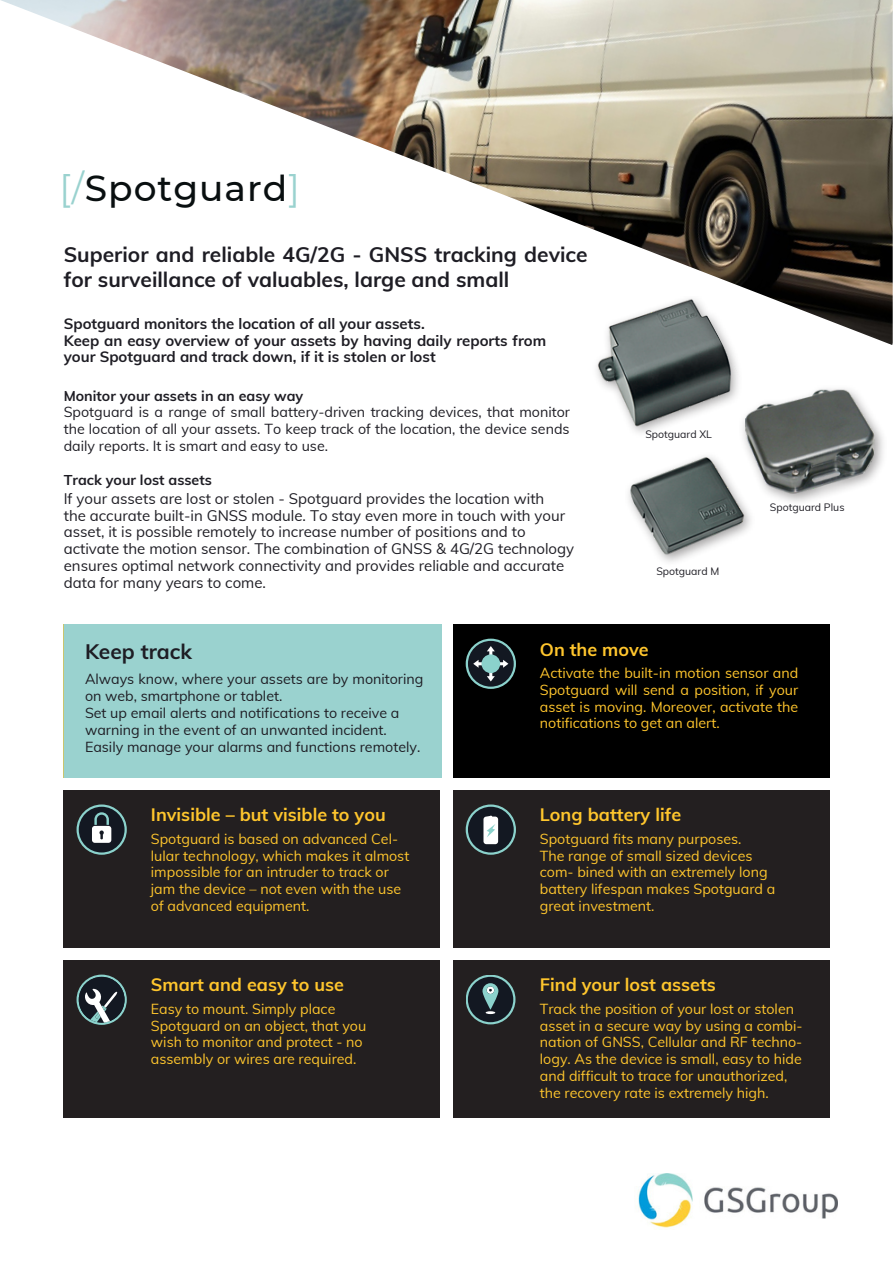
<style>
.page{position:relative;width:893px;height:1264px;background:#fff}
.page>*{position:absolute;margin:0;border:0;box-sizing:border-box;transform-origin:0 0}
.t1{font:500 36px "Montserrat";letter-spacing:.025em;color:#090f10}
.t2{font:700 21px/24.8px "Muli";color:#1e1d24}
.t3{font:700 18px "Muli";color:#ffc62d}
.t4{font:15px/16.8px "Muli";color:#1e1d24}
.t5{font:700 15px/16.8px "Muli";color:#1e1d24}
.t6{font:14.25px/16.8px "Muli";color:#ffc62d}
.t7{font:14.25px/16.8px "Muli";color:#1e1d24}
.t8{font:700 14.25px "Muli";color:#1e1d24}
.t9{font:10.5px "Muli";color:#1e1d24}
.s1{font-weight:400;color:#9ad2cf}
</style>
<div class="page">
<img style="left:1px;top:0;width:891px;height:345px">
<img style="left:562px;top:290px;width:219px;height:125px">
<img style="left:626px;top:415px;width:125px;height:147px">
<img style="left:739px;top:385px;width:144px;height:120px">
<img style="left:745px;top:389px;width:129px;height:104px">
<img style="left:638px;top:1173px;width:199px;height:55px">
<div style="left:453px;top:625px;width:376px;height:153px;background:#000"></div>
<svg style="left:465px;top:638px;width:51px;height:51px"></svg>
<div style="left:481px;top:654px;width:19px;height:19px;background:#8bd2cc;border-radius:50%"></div>
<div style="left:453px;top:790px;width:376px;height:158px;background:#231f20"></div>
<svg style="left:465px;top:804px;width:51px;height:50px"></svg>
<div style="left:64px;top:790px;width:376px;height:158px;background:#231f20"></div>
<svg style="left:76px;top:804px;width:51px;height:50px"></svg>
<div style="left:453px;top:960px;width:376px;height:158px;background:#231f20"></div>
<div style="left:467px;top:975px;width:47px;height:48px;background:#131822;border-radius:50%"></div>
<div style="left:465px;top:974px;width:50px;height:50px;border:2px solid #8bd2cc;border-radius:50%"></div>
<svg style="left:482px;top:983px;width:16px;height:31px"></svg>
<div style="left:64px;top:960px;width:376px;height:158px;background:#231f20"></div>
<svg style="left:76px;top:974px;width:51px;height:50px"></svg>
<div style="left:64px;top:624px;width:377px;height:154px;background:#9ad2cf"></div>
<p class="t1" style="left:59px;top:166px;width:242px"><span class="s1">[/</span>Spotguard<span class="s1">]</span></p>
<p class="t2" style="left:64px;top:242px;width:525px">Superior and reliable 4G/2G - GNSS tracking device for surveillance of valuables, large and small</p>
<p class="t5" style="left:64px;top:314px;width:362px">Spotguard monitors the location of all your assets.</p>
<p class="t5" style="left:64px;top:331px;width:484px">Keep an easy overview of your assets by having daily reports from your Spotguard and track down, if it is stolen or lost</p>
<p class="t8" style="left:64px;top:386px;width:241px">Monitor your assets in an easy way</p>
<p class="t7" style="left:64px;top:403px;width:508px;text-align:justify">Spotguard is a range of small battery-driven tracking devices, that monitor the location of all your assets. To keep track of the location, the device sends daily reports. It is smart and easy to use.</p>
<p class="t8" style="left:64px;top:470px;width:150px">Track your lost assets</p>
<p class="t4" style="left:64px;top:489px;width:482px">If your assets are lost or stolen - Spotguard provides the location with</p>
<p class="t4" style="left:64px;top:506px;width:512px">the accurate built-in GNSS module. To stay even more in touch with your asset, it is possible remotely to increase number of positions and to activate the motion sensor. The combination of GNSS &amp; 4G/2G technology ensures optimal network connectivity and provides reliable and accurate data for many years to come.</p>
<p class="t9" style="left:645px;top:427px;width:68px">Spotguard XL</p>
<p class="t9" style="left:656px;top:564px;width:64px">Spotguard M</p>
<p class="t2" style="left:85px;top:638px;width:108px">Keep track</p>
<p class="t3" style="left:540px;top:637px;width:110px">On the move</p>
<p class="t9" style="left:769px;top:500px;width:76px">Spotguard Plus</p>
<p class="t7" style="left:85px;top:670px;width:340px">Always know, where your assets are by monitoring on web, smartphone or tablet.</p>
<p class="t7" style="left:85px;top:704px;width:316px">Set up email alerts and notifications to receive a warning in the event of an unwanted incident.</p>
<p class="t7" style="left:85px;top:738px;width:337px">Easily manage your alarms and functions remotely.</p>
<p class="t3" style="left:151px;top:803px;width:236px">Invisible – but visible to you</p>
<p class="t6" style="left:151px;top:829px;width:260px">Spotguard is based on advanced Cel&shy;lular technology, which makes it almost impossible for an intruder to track or jam the device – not even with the use of advanced equipment.</p>
<p class="t3" style="left:151px;top:973px;width:195px">Smart and easy to use</p>
<p class="t6" style="left:151px;top:999px;width:217px">Easy to mount. Simply place<br>Spotguard on an object, that you wish to monitor and protect - no assembly or wires are required.</p>
<p class="t6" style="left:540px;top:664px;width:260px;text-align:justify">Activate the built-in motion sensor and Spotguard will send a position, if your asset is moving. Moreover, activate the notifications to get an alert.</p>
<p class="t3" style="left:540px;top:803px;width:143px">Long battery life</p>
<p class="t6" style="left:540px;top:829px;width:203px">Spotguard fits many purposes.</p>
<p class="t6" style="left:540px;top:846px;width:237px">The range of small sized devices com- bined with an extremely long battery lifespan makes Spotguard a great investment.</p>
<p class="t3" style="left:540px;top:973px;width:177px">Find your lost assets</p>
<p class="t6" style="left:540px;top:999px;width:264px">Track the position of your lost or stolen asset in a secure way by using a combi&shy;nation of GNSS, Cellular and RF techno&shy;logy. As the device is small, easy to hide and difficult to trace for unauthorized, the recovery rate is extremely high.</p>
</div>
